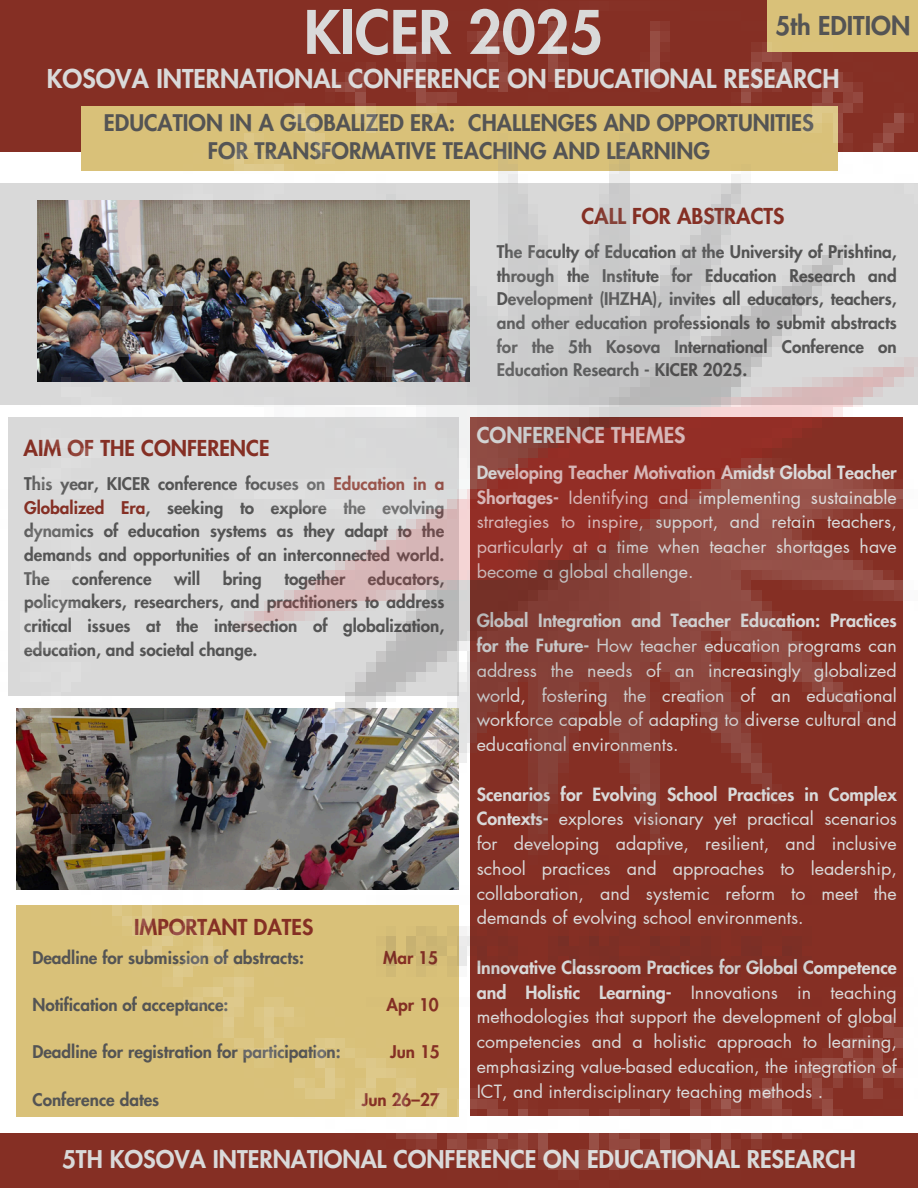
<style>
.page{position:relative;width:918px;height:1188px;background:#fff}
.page>*{position:absolute;margin:0;border:0;box-sizing:border-box;transform-origin:0 0}
.t1{font:800 58.35px "Futura LT Pro";color:#d9d9d9}
.t2{font:800 25.35px "Futura LT Pro";color:#d9d9d9}
.t3{font:800 25.35px "Futura LT Pro";color:#545454}
.t4{font:800 23.85px "Futura LT Pro";color:#d9d9d9}
.t5{font:800 22.35px/28.2px "Futura LT Pro";color:#545454;text-align:center}
.t6{font:800 21.45px "Futura LT Pro";color:#852f24}
.t7{font:800 21.45px "Futura LT Pro";color:#d9d9d9}
.t8{font:17.85px/24.8px "Futura LT Pro";color:#d9d9d9;text-align:justify}
.t9{font:800 17.1px/23.7px "Futura LT Pro";color:#545454;text-align:justify}
.t10{font:800 17.1px "Futura LT Pro";color:#852f24}
.s1{color:#852f24}
.s2{font-weight:800}
</style>
<div class="page">
<img style="left:0;top:1px;width:918px;height:1187px">
<h2 class="t1" style="left:304px;top:6px;width:301px">KICER 2025</h2>
<h1 class="t3" style="left:775px;top:14px;width:136px">5th EDITION</h1>
<h5 class="t2" style="left:47px;top:67px;width:794px">KOSOVA INTERNATIONAL CONFERENCE ON EDUCATIONAL RESEARCH</h5>
<h3 class="t5" style="left:104px;top:110px;width:712px">EDUCATION IN A GLOBALIZED ERA: CHALLENGES AND OPPORTUNITIES<br>FOR TRANSFORMATIVE TEACHING AND LEARNING</h3>
<p class="t6" style="left:24px;top:438px;width:247px">AIM OF THE CONFERENCE</p>
<h4 class="t9" style="left:24px;top:473px;width:422px">This year, KICER conference focuses on <span class="s1">Education in a Globalized Era</span>, seeking to explore the evolving dynamics of education systems as they adapt to the demands and opportunities of an interconnected world.<br>The</h4>
<h4 class="t9" style="left:72px;top:567px;width:81px">conference</h4>
<h4 class="t9" style="left:174px;top:567px;width:27px">will</h4>
<h4 class="t9" style="left:223px;top:567px;width:41px">bring</h4>
<h4 class="t9" style="left:284px;top:567px;width:62px">together</h4>
<h4 class="t9" style="left:24px;top:567px;width:422px;text-indent:344px">educators, policymakers, researchers, and practitioners to address critical issues at the intersection of globalization, education, and societal change.</h4>
<p class="t6" style="left:134px;top:917px;width:181px">IMPORTANT DATES</p>
<h4 class="t9" style="left:32px;top:946px;width:273px">Deadline for submission of abstracts:</h4>
<h4 class="t10" style="left:383px;top:950px;width:56px">Mar 15</h4>
<h5 class="t9" style="left:32px;top:994px;width:198px">Notification of acceptance:</h5>
<h5 class="t10" style="left:387px;top:997px;width:54px">Apr 10</h5>
<h4 class="t9" style="left:32px;top:1041px;width:310px">Deadline for registration for participation:</h4>
<h4 class="t10" style="left:390px;top:1044px;width:51px">Jun 15</h4>
<h5 class="t9" style="left:32px;top:1088px;width:128px">Conference dates</h5>
<h5 class="t10" style="left:362px;top:1092px;width:80px">Jun 26–27</h5>
<p class="t6" style="left:581px;top:206px;width:205px">CALL FOR ABSTRACTS</p>
<h4 class="t9" style="left:497px;top:241px;width:402px">The Faculty of Education at the University of Prishtina, through the Institute for Education Research and Development (IHZHA), invites all educators, teachers, and other education professionals to submit abstracts for the 5th Kosova International Conference on Education Research - KICER 2025.</h4>
<h5 class="t7" style="left:477px;top:426px;width:210px">CONFERENCE THEMES</h5>
<h5 class="t8" style="left:477px;top:461px;width:422px"><span class="s2">Developing Teacher Motivation Amidst Global Teacher Shortages-</span> Identifying and implementing sustainable strategies to inspire, support, and retain teachers, particularly at a time when teacher shortages have become a global challenge.</h5>
<h4 class="t8" style="left:477px;top:609px;width:422px"><span class="s2">Global Integration and Teacher Education: Practices for the Future-</span> How teacher education programs can address the needs of an increasingly globalized world, fostering the creation of an educational workforce capable of adapting to diverse cultural and educational environments.</h4>
<p class="t8" style="left:477px;top:783px;width:422px"><span class="s2">Scenarios for Evolving School Practices in Complex Contexts-</span> explores visionary yet practical scenarios for developing adaptive, resilient, and inclusive school practices and approaches to leadership, collaboration, and systemic reform to meet the demands of evolving school environments.</p>
<p class="t8" style="left:477px;top:956px;width:422px"><span class="s2">Innovative Classroom Practices for Global Competence and Holistic Learning-</span> Innovations in teaching methodologies that support the development of global competencies and a holistic approach to learning, emphasizing value-based education, the integration of ICT, and interdisciplinary teaching methods .</p>
<h5 class="t4" style="left:62px;top:1148px;width:795px">5TH KOSOVA INTERNATIONAL CONFERENCE ON EDUCATIONAL RESEARCH</h5>
</div>
